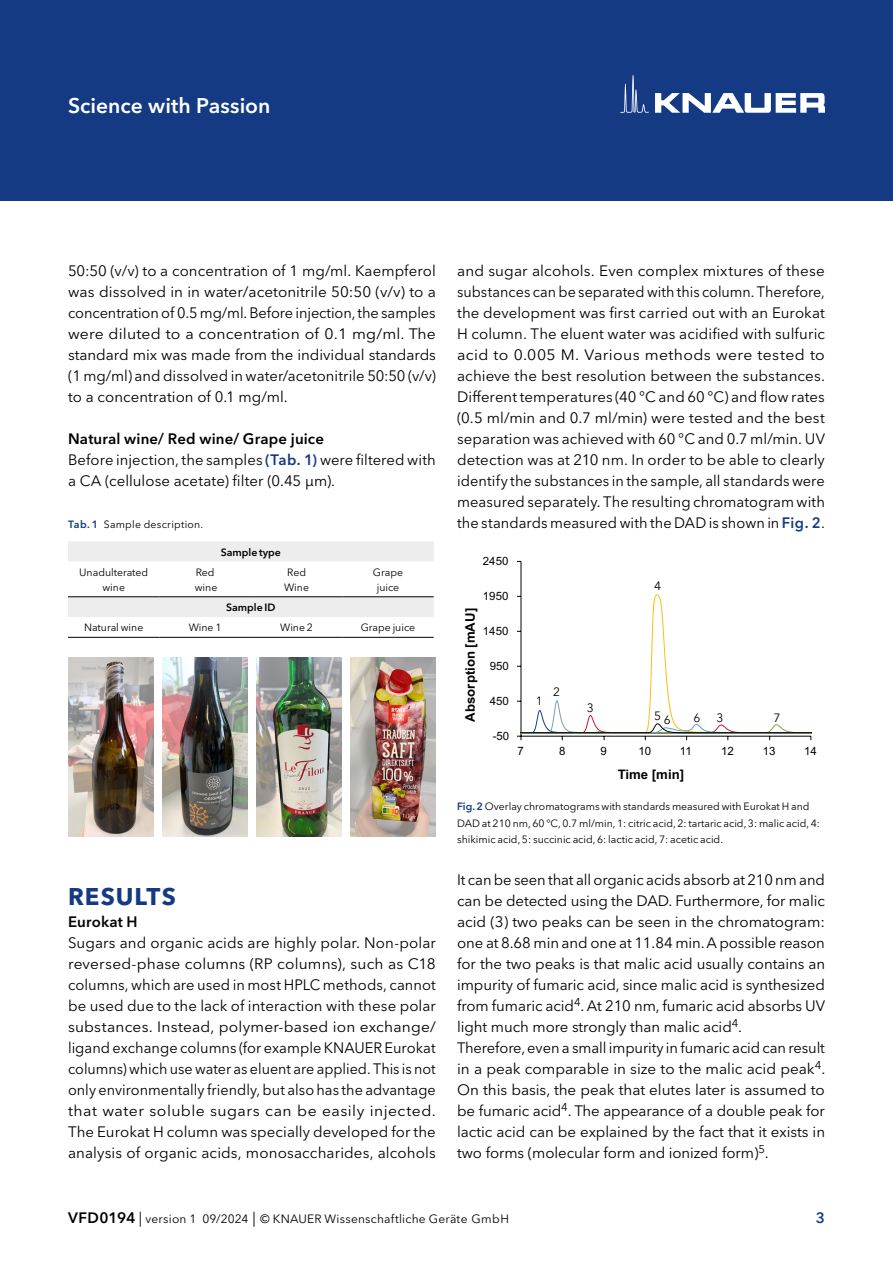
<style>
.page{position:relative;width:893px;height:1263px;background:#fff}
.page>*{position:absolute;margin:0;border:0;box-sizing:border-box;transform-origin:0 0}
.t1{font:700 24px "Avenir Next W1 G";letter-spacing:.045em;color:#143a84}
.t2{font:600 21.15px "Avenir Next W1 G";color:#fff}
.t3{font:15px/21px "Avenir Next W1 G";letter-spacing:-.005em;color:#000;text-align:justify}
.t4{font:600 15px "Avenir Next W1 G";letter-spacing:.01em;color:#000}
.t5{font:600 15px "Avenir Next W1 G";color:#143a84}
.t6{font:700 13.2px "Arial";color:#010202}
.t7{font:12px "Avenir Next W1 G";letter-spacing:.02em;color:#000}
.t8{font:11.4px "Arial";color:#010202}
.t9{font:10.5px/15px "Avenir Next W1 G";color:#000}
.t10{font:10.5px "Avenir Next W1 G";letter-spacing:.02em;color:#000}
.t11{font:600 10.5px "Avenir Next W1 G";color:#000}
.s1{font-weight:600}
.s2{font-weight:600;color:#143a84}
.s3{font-weight:600;font-size:15px}
.s4{font-size:15px}
</style>
<div class="page">
<div style="left:0;top:0;width:893px;height:201px;background:#143a84"></div>
<svg style="left:655px;top:93px;width:170px;height:20px"></svg>
<svg style="left:620px;top:75px;width:29px;height:38px"></svg>
<svg style="left:68px;top:541px;width:366px;height:76px"></svg>
<hr style="left:68px;top:637px;width:91px;height:1px;background:#000">
<hr style="left:159px;top:637px;width:92px;height:1px;background:#000">
<hr style="left:251px;top:637px;width:91px;height:1px;background:#000">
<hr style="left:342px;top:637px;width:92px;height:1px;background:#000">
<hr style="left:68px;top:596px;width:91px;height:1px;background:#000">
<hr style="left:159px;top:596px;width:92px;height:1px;background:#000">
<hr style="left:251px;top:596px;width:91px;height:1px;background:#000">
<hr style="left:342px;top:596px;width:92px;height:1px;background:#000">
<img style="left:351px;top:657px;width:85px;height:179px">
<img style="left:257px;top:657px;width:85px;height:179px">
<img style="left:162px;top:657px;width:85px;height:179px">
<img style="left:68px;top:657px;width:85px;height:179px">
<hr style="left:521px;top:561px;width:1px;height:175px;background:#010202">
<svg style="left:517px;top:594px;width:295px;height:146px"></svg>
<h2 class="t2" style="left:68px;top:93px;width:204px">Science with Passion</h2>
<p class="t3" style="left:68px;top:260px;width:369px">50:50 (v/v) to a concentration of 1 mg/ml. Kaempferol was dissolved in in water/acetonitrile 50:50 (v/v) to a concentration of 0.5 mg/ml. Before injection, the samples were diluted to a concentration of 0.1 mg/ml. The standard mix was made from the individual standards (1 mg/ml) and dissolved in water/acetonitrile 50:50 (v/v) to a concentration of 0.1 mg/ml.</p>
<p class="t3" style="left:68px;top:428px;width:369px;text-align:left"><span class="s1">Natural wine/ Red wine/ Grape juice<br></span>Before injection, the samples <span class="s2">(Tab. 1)</span> were filtered with a CA (cellulose acetate) filter (0.45 µm).</p>
<p class="t10" style="left:68px;top:518px;width:137px"><span class="s2">Tab. 1</span> Sample description.</p>
<p class="t11" style="left:221px;top:545px;width:62px">Sample type</p>
<p class="t9" style="left:79px;top:565px;width:71px;text-align:center">Unadulterated wine</p>
<p class="t9" style="left:195px;top:565px;width:24px">Red wine</p>
<p class="t9" style="left:284px;top:565px;width:26px">Red<br>Wine</p>
<p class="t9" style="left:373px;top:565px;width:32px;text-align:center">Grape juice</p>
<p class="t11" style="left:226px;top:601px;width:51px">Sample ID</p>
<p class="t9" style="left:84px;top:620px;width:61px">Natural wine</p>
<p class="t9" style="left:189px;top:620px;width:34px">Wine 1</p>
<p class="t9" style="left:280px;top:620px;width:34px">Wine 2</p>
<p class="t9" style="left:361px;top:620px;width:56px">Grape juice</p>
<h1 class="t1" style="left:68px;top:882px;width:109px">RESULTS</h1>
<p class="t4" style="left:68px;top:913px;width:71px">Eurokat H</p>
<p class="t3" style="left:68px;top:932px;width:369px">Sugars and organic acids are highly polar. Non-polar reversed-phase columns (RP columns), such as C18 columns, which are used in most HPLC methods, cannot be used due to the lack of interaction with these polar substances. Instead, polymer-based ion exchange/ ligand exchange columns (for example KNAUER Eurokat columns) which use water as eluent are applied. This is not only environmentally friendly, but also has the advantage that water soluble sugars can be easily injected.<br>The Eurokat H column was specially developed for the analysis of organic acids, monosaccharides, alcohols</p>
<p class="t3" style="left:457px;top:260px;width:369px">and sugar alcohols. Even complex mixtures of these substances can be separated with this column. Therefore, the development was first carried out with an Eurokat H column. The eluent water was acidified with sulfuric acid to 0.005 M. Various methods were tested to achieve the best resolution between the substances.<br>Different temperatures (40 °C and 60 °C) and flow rates (0.5 ml/min and 0.7 ml/min) were tested and the best separation was achieved with 60 °C and 0.7 ml/min. UV detection was at 210 nm. In order to be able to clearly identify the substances in the sample, all standards were measured separately. The resulting chromatogram with the standards measured with the DAD is shown in <span class="s2">Fig. 2</span>.</p>
<p class="t8" style="left:483px;top:553px;width:27px">2450</p>
<p class="t8" style="left:483px;top:589px;width:27px">1950</p>
<p class="t6" style="left:461px;top:721px;width:115px;rotate:-90deg">Absorption [mAU]</p>
<p class="t8" style="left:483px;top:624px;width:27px">1450</p>
<p class="t8" style="left:490px;top:658px;width:21px">950</p>
<p class="t8" style="left:490px;top:693px;width:21px">450</p>
<p class="t8" style="left:493px;top:728px;width:18px">-50</p>
<p class="t7" style="left:536px;top:694px;width:8px">1</p>
<p class="t7" style="left:553px;top:685px;width:8px">2</p>
<p class="t7" style="left:587px;top:700px;width:8px">3</p>
<p class="t7" style="left:654px;top:579px;width:8px">4</p>
<p class="t7" style="left:654px;top:711px;width:18px">56</p>
<p class="t7" style="left:693px;top:710px;width:8px">6</p>
<p class="t7" style="left:716px;top:710px;width:8px">3</p>
<p class="t7" style="left:773px;top:710px;width:8px">7</p>
<p class="t8" style="left:518px;top:744px;width:8px">7</p>
<p class="t8" style="left:559px;top:744px;width:8px">8</p>
<p class="t8" style="left:600px;top:744px;width:8px">9</p>
<p class="t8" style="left:638px;top:744px;width:14px">10</p>
<p class="t8" style="left:680px;top:744px;width:13px">11</p>
<p class="t8" style="left:721px;top:744px;width:14px">12</p>
<p class="t8" style="left:763px;top:744px;width:14px">13</p>
<p class="t8" style="left:804px;top:744px;width:14px">14</p>
<p class="t6" style="left:618px;top:766px;width:68px">Time [min]</p>
<p class="t9" style="left:457px;top:798px;width:364px;line-height:16.5px"><span class="s2">Fig. 2</span> Overlay chromatograms with standards measured with Eurokat H and<br>DAD at 210 nm, 60 °C, 0.7 ml/min, 1: citric acid, 2: tartaric acid, 3: malic acid, 4: shikimic acid, 5: succinic acid, 6: lactic acid, 7: acetic acid.</p>
<p class="t3" style="left:457px;top:869px;width:370px;text-align:left">It can be seen that all organic acids absorb at 210 nm and can be detected using the DAD. Furthermore, for malic acid (3) two peaks can be seen in the chromatogram: one at 8.68 min and one at 11.84 min. A possible reason for the two peaks is that malic acid usually contains an impurity of fumaric acid, since malic acid is synthesized from fumaric acid<sup>4</sup>. At 210 nm, fumaric acid absorbs UV light much more strongly than malic acid<sup>4</sup>.<br>Therefore, even a small impurity in fumaric acid can result in a peak comparable in size to the malic acid peak<sup>4</sup>.<br>On this basis, the peak that elutes later is assumed to be fumaric acid<sup>4</sup>. The appearance of a double peak for lactic acid can be explained by the fact that it exists in two forms (molecular form and ionized form)<sup>5</sup>.</p>
<p class="t7" style="left:68px;top:1212px;width:442px"><span class="s3">VFD0194</span> <span class="s4">|</span> version 1 09/2024 <span class="s4">|</span> © KNAUER Wissenschaftliche Geräte GmbH</p>
<p class="t5" style="left:816px;top:1209px;width:11px">3</p>
</div>
